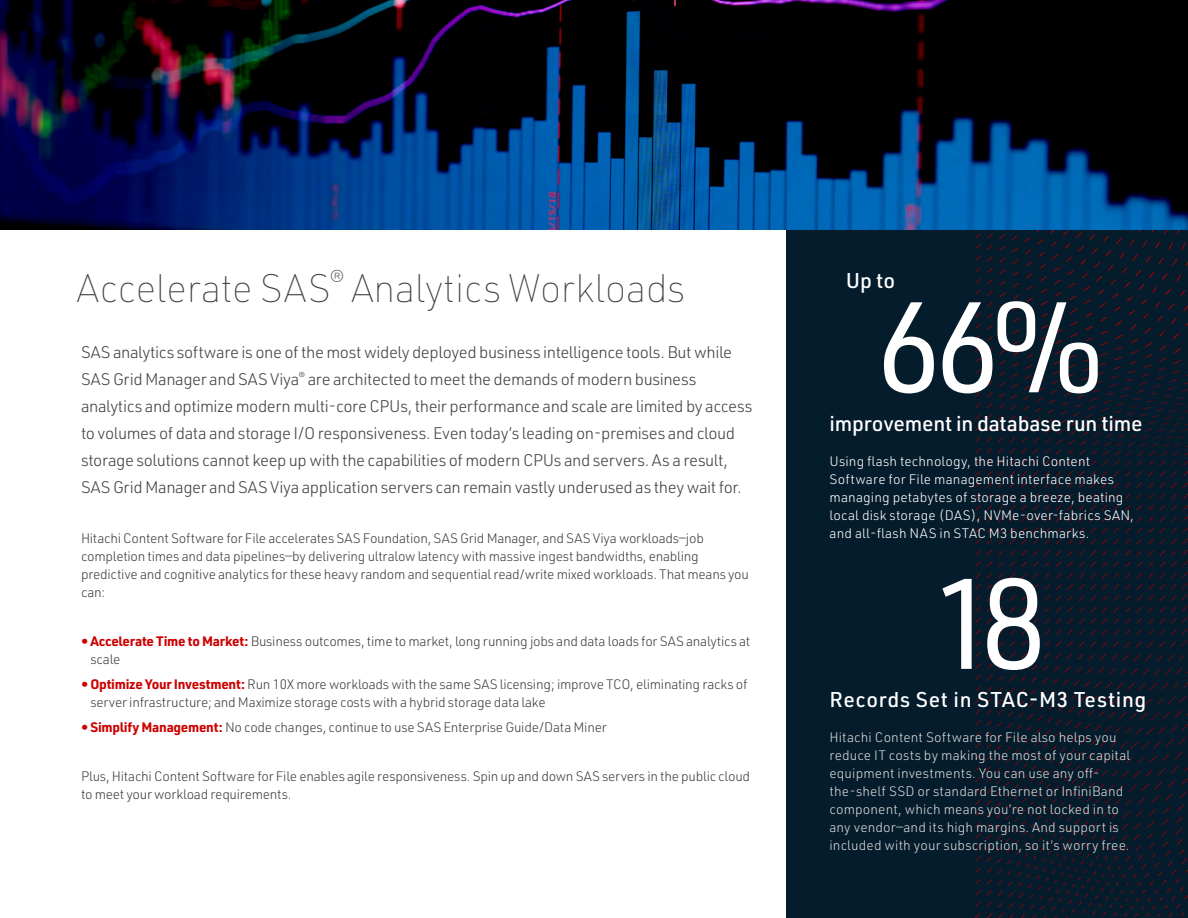
<style>
.page{position:relative;width:1188px;height:918px;background:#fff}
.page>*{position:absolute;margin:0;border:0;box-sizing:border-box;transform-origin:0 0}
.Body_copy{font:126px "URWDIN";color:#fff}
.Section_Header_Large{font:100 39px "URWDIN";letter-spacing:-.01em;color:#414141}
.Body_copy-2{font:500 21px "URWDIN";color:#fff}
.Body_copy-3{font:500 21px "URWDIN";letter-spacing:.03em;color:#fff}
.Body_Copy{font:300 16.5px/27px "URWDIN";letter-spacing:-.025em;color:#414141}
.Body_Copy-2{font:300 13.5px/18px "URWDIN";letter-spacing:-.02em;color:#414141}
.Body_Copy-3{font:300 13.5px/18px "URWDIN";letter-spacing:.01em;color:#d9d9d9}
.Body_Copy-4{font:300 13.5px/18px "URWDIN";letter-spacing:.01em;color:#fff}
.s1{font-weight:700;color:#c00}
</style>
<div class="page">
<div style="left:786px;top:0;width:402px;height:918px;background:#051c2c"></div>
<img style="left:976px;top:229px;width:212px;height:689px">
<img style="left:0;top:0;width:1188px;height:229px">
<p class="Section_Header_Large" style="left:76px;top:263px;width:610px">Accelerate SAS<sup>®</sup> Analytics Workloads</p>
<p class="Body_Copy" style="left:81px;top:338px;width:673px">SAS analytics software is one of the most widely deployed business intelligence tools. But while SAS Grid Manager and SAS Viya<sup>®</sup> are architected to meet the demands of modern business analytics and optimize modern multi-core CPUs, their performance and scale are limited by access to volumes of data and storage I/O responsiveness. Even today’s leading on-premises and cloud storage solutions cannot keep up with the capabilities of modern CPUs and servers. As a result, SAS Grid Manager and SAS Viya application servers can remain vastly underused as they wait for.</p>
<p class="Body_Copy-2" style="left:81px;top:528px;width:669px">Hitachi Content Software for File accelerates SAS Foundation, SAS Grid Manager, and SAS Viya workloads—job completion times and data pipelines—by delivering ultralow latency with massive ingest bandwidths, enabling predictive and cognitive analytics for these heavy random and sequential read/write mixed workloads. That means you can:</p>
<p class="Body_Copy-2" style="left:90px;top:632px;width:661px;text-indent:-9px"><span class="s1">• Accelerate Time to Market:</span> Business outcomes, time to market, long running jobs and data loads for SAS analytics at scale</p>
<p class="Body_Copy-2" style="left:90px;top:675px;width:659px;text-indent:-9px"><span class="s1">• Optimize Your Investment:</span> Run 10X more workloads with the same SAS licensing; improve TCO, eliminating racks of server infrastructure; and Maximize storage costs with a hybrid storage data lake</p>
<p class="Body_Copy-2" style="left:81px;top:717px;width:527px"><span class="s1">• Simplify Management:</span> No code changes, continue to use SAS Enterprise Guide/Data Miner</p>
<p class="Body_Copy-2" style="left:81px;top:767px;width:671px">Plus, Hitachi Content Software for File enables agile responsiveness. Spin up and down SAS servers in the public cloud to meet your workload requirements.</p>
<p class="Body_copy-2" style="left:846px;top:266px;width:51px">Up to</p>
<p class="Body_copy" style="left:875px;top:264px;width:230px">66%</p>
<p class="Body_copy-2" style="left:830px;top:409px;width:314px">improvement in database run time</p>
<p class="Body_Copy-4" style="left:830px;top:451px;width:306px">Using flash technology, the Hitachi Content Software for File management interface makes managing petabytes of storage a breeze, beating local disk storage (DAS), NVMe-over-fabrics SAN, and all-flash NAS in STAC M3 benchmarks.</p>
<p class="Body_copy" style="left:930px;top:541px;width:119px">18</p>
<p class="Body_copy-3" style="left:829px;top:686px;width:319px">Records Set in STAC-M3 Testing</p>
<p class="Body_Copy-3" style="left:829px;top:728px;width:302px">Hitachi Content Software for File also helps you reduce IT costs by making the most of your capital equipment investments. You can use any off&shy;the-shelf SSD or standard Ethernet or InfiniBand component, which means you’re not locked in to any vendor—and its high margins. And support is included with your subscription, so it’s worry free.</p>
</div>
